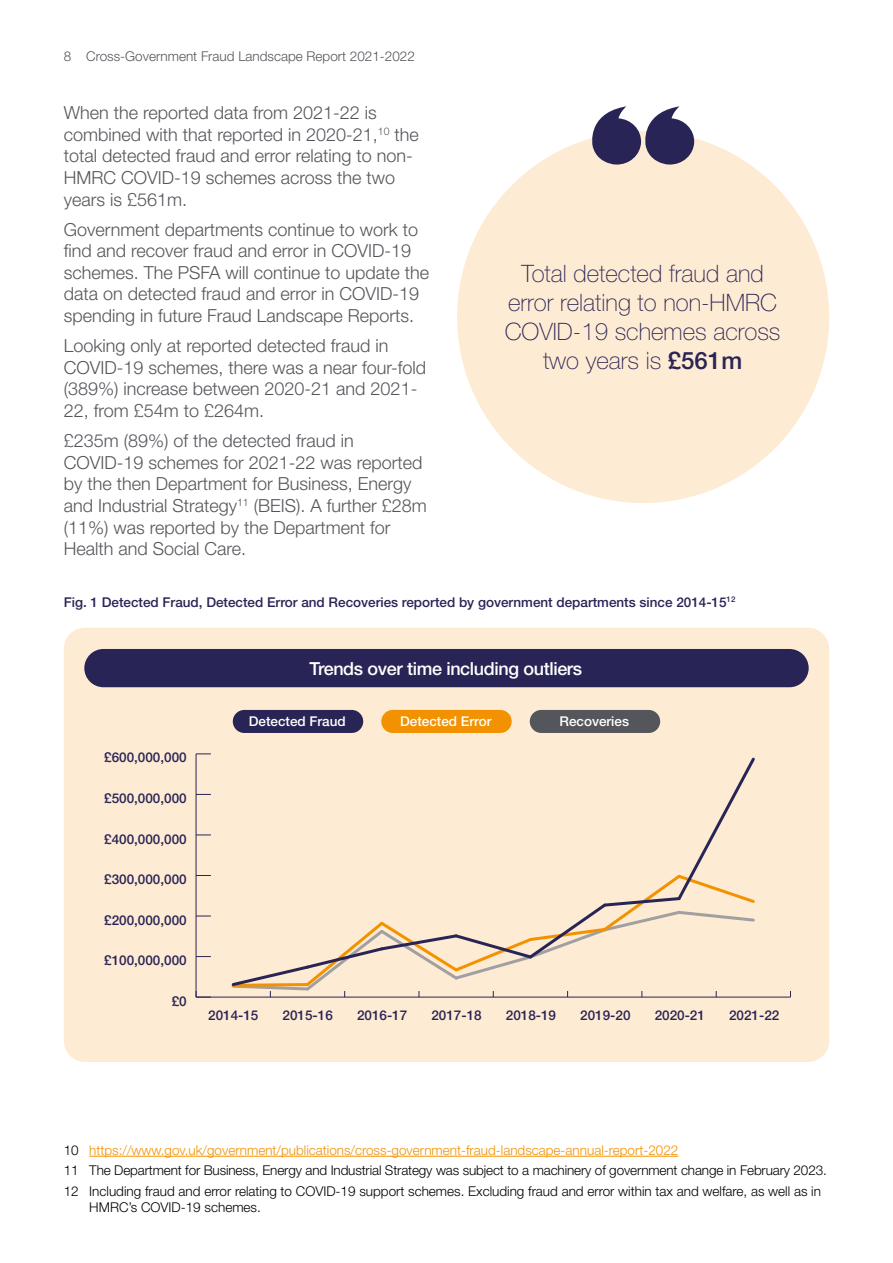
<style>
.page{position:relative;width:893px;height:1263px;background:#fff}
.page>*{position:absolute;margin:0;border:0;box-sizing:border-box;transform-origin:0 0}
.t1{font:100 24px/28.8px "Helvetica Neue LT Std";color:#292456;text-align:center}
.t2{font:300 18px/21.6px "Helvetica Neue LT Std";color:#54565b}
.t3{font:500 18px "Helvetica Neue LT Std";letter-spacing:-.02em;color:#fff}
.t4{font:300 13.5px/20.4px "Helvetica Neue LT Std";color:#000}
.t5{font:500 13.5px "Helvetica Neue LT Std";color:#292456}
.t6{font:300 13.5px "Helvetica Neue LT Std";color:#54565b}
.t7{font:500 13.5px "Helvetica Neue LT Std";color:#fff}
.s1{font-weight:500}
.s2{color:#f39200}
</style>
<div class="page">
<hr style="left:89px;top:1156px;width:589px;height:1px;background:#f39200">
<div style="left:457px;top:131px;width:372px;height:372px;background:#feebd3;border-radius:50%"></div>
<svg style="left:587px;top:106px;width:108px;height:59px"></svg>
<div style="left:64px;top:628px;width:765px;height:434px;background:#feebd3;border-radius:21px"></div>
<div style="left:84px;top:649px;width:725px;height:38px;background:#292456;border-radius:19px"></div>
<div style="left:233px;top:710px;width:130px;height:23px;background:#292456;border-radius:12px"></div>
<div style="left:381px;top:710px;width:131px;height:23px;background:#f39200;border-radius:12px"></div>
<div style="left:530px;top:710px;width:130px;height:23px;background:#54565b;border-radius:12px"></div>
<hr style="left:196px;top:997px;width:594px;height:1px;background:#292456">
<hr style="left:196px;top:754px;width:1px;height:243px;background:#292456">
<svg style="left:196px;top:991px;width:15px;height:7px"></svg>
<svg style="left:196px;top:956px;width:15px;height:1px"></svg>
<svg style="left:196px;top:916px;width:15px;height:1px"></svg>
<svg style="left:197px;top:875px;width:14px;height:1px"></svg>
<svg style="left:196px;top:834px;width:15px;height:1px"></svg>
<svg style="left:196px;top:794px;width:15px;height:1px"></svg>
<svg style="left:196px;top:753px;width:15px;height:1px"></svg>
<svg style="left:230px;top:757px;width:527px;height:240px"></svg>
<p class="t6" style="left:64px;top:48px;width:353px">8 Cross-Government Fraud Landscape Report 2021-2022</p>
<p class="t2" style="left:64px;top:102px;width:357px">When the reported data from 2021-22 is combined with that reported in 2020-21,<sup>10</sup> the total detected fraud and error relating to non-HMRC COVID-19 schemes across the two years is £561m.</p>
<p class="t2" style="left:64px;top:218px;width:367px">Government departments continue to work to find and recover fraud and error in COVID-19 schemes. The PSFA will continue to update the data on detected fraud and error in COVID-19 spending in future Fraud Landscape Reports.</p>
<p class="t2" style="left:64px;top:335px;width:364px">Looking only at reported detected fraud in COVID-19 schemes, there was a near four-fold (389%) increase between 2020-21 and 2021- 22, from £54m to £264m.</p>
<p class="t2" style="left:64px;top:429px;width:365px">£235m (89%) of the detected fraud in COVID-19 schemes for 2021-22 was reported by the then Department for Business, Energy and Industrial Strategy<sup>11</sup> (BEIS). A further £28m (11%) was reported by the Department for Health and Social Care.</p>
<h1 class="t1" style="left:505px;top:259px;width:277px">Total detected fraud and error relating to non-HMRC<br>COVID-19 schemes across two years is <span class="s1">£561m</span></h1>
<p class="t5" style="left:64px;top:594px;width:673px">Fig. 1 Detected Fraud, Detected Error and Recoveries reported by government departments since 2014-15<sup>12</sup></p>
<p class="t5" style="left:104px;top:749px;width:84px">£600,000,000</p>
<p class="t5" style="left:104px;top:790px;width:84px">£500,000,000</p>
<p class="t5" style="left:104px;top:830px;width:84px">£400,000,000</p>
<p class="t5" style="left:104px;top:871px;width:84px">£300,000,000</p>
<p class="t5" style="left:104px;top:912px;width:84px">£200,000,000</p>
<p class="t5" style="left:104px;top:952px;width:84px">£100,000,000</p>
<p class="t5" style="left:172px;top:993px;width:17px">£0</p>
<p class="t3" style="left:309px;top:657px;width:274px">Trends over time including outliers</p>
<p class="t7" style="left:249px;top:713px;width:99px">Detected Fraud</p>
<p class="t7" style="left:400px;top:713px;width:93px">Detected Error</p>
<p class="t7" style="left:559px;top:713px;width:71px">Recoveries</p>
<p class="t5" style="left:208px;top:1007px;width:52px">2014-15</p>
<p class="t5" style="left:283px;top:1007px;width:52px">2015-16</p>
<p class="t5" style="left:357px;top:1007px;width:52px">2016-17</p>
<p class="t5" style="left:431px;top:1007px;width:52px">2017-18</p>
<p class="t5" style="left:506px;top:1007px;width:52px">2018-19</p>
<p class="t5" style="left:580px;top:1007px;width:52px">2019-20</p>
<p class="t5" style="left:655px;top:1007px;width:52px">2020-21</p>
<p class="t5" style="left:729px;top:1007px;width:52px">2021-22</p>
<p class="t4" style="left:64px;top:1139px;width:764px">10 <span class="s2">https://www.gov.uk/government/publications/cross-government-fraud-landscape-annual-report-2022<br></span>11 The Department for Business, Energy and Industrial Strategy was subject to a machinery of government change in February 2023.<br>12 Including fraud and error relating to COVID-19 support schemes. Excluding fraud and error within tax and welfare, as well as in</p>
<p class="t4" style="left:89px;top:1197px;width:173px">HMRC’s COVID-19 schemes.</p>
</div>
